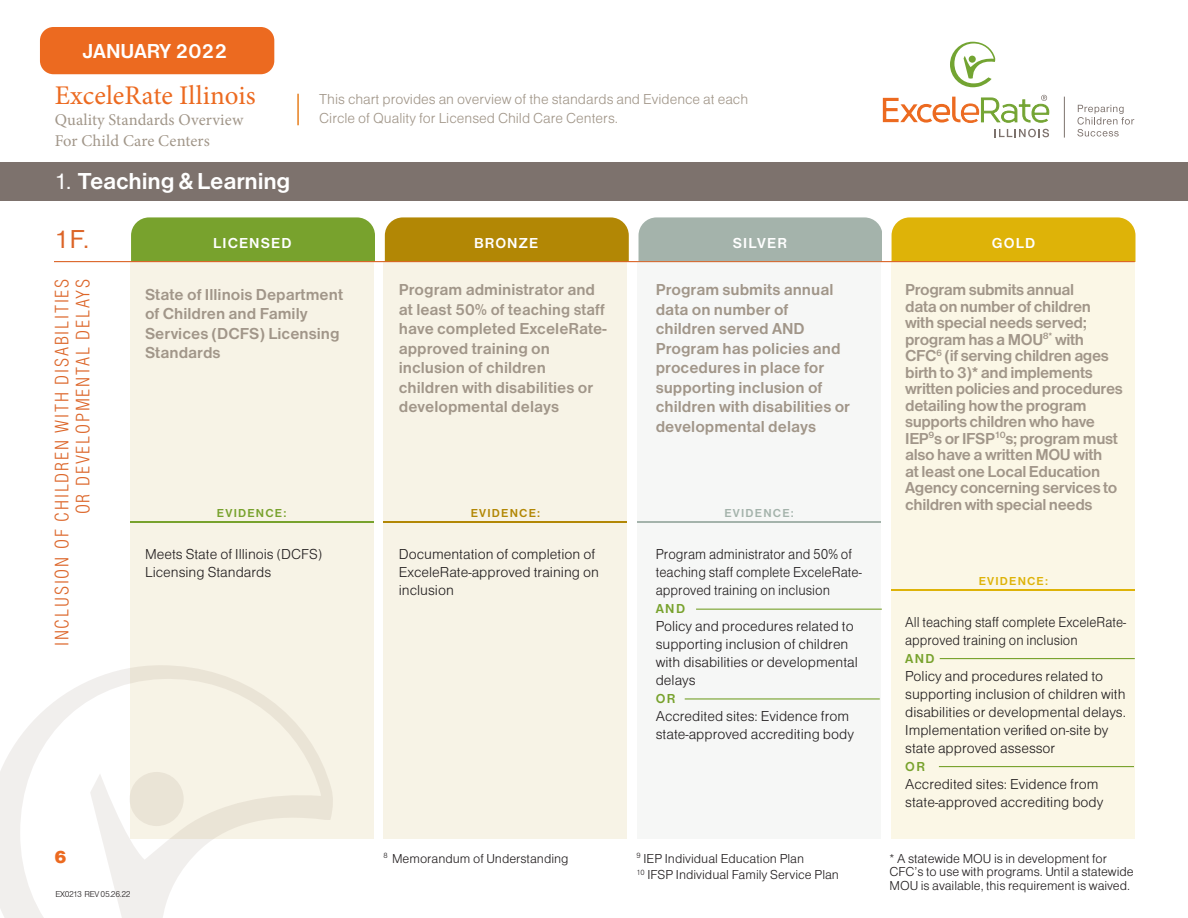
<style>
.page{position:relative;width:1188px;height:918px;background:#fff}
.page>*{position:absolute;margin:0;border:0;box-sizing:border-box;transform-origin:0 0}
.t1{font:27px "Minion Pro";letter-spacing:.005em;color:#ec6a20}
.t2{font:27px "Helvetica Rmn";color:#dc6528}
.t3{font:24px "Helvetica Mdm";letter-spacing:-.01em;color:#fff}
.t4{font:21px "Helvetica Mdm";color:#fff}
.t5{font:300 condensed 18px/21px "Helvetica";letter-spacing:.1em;color:#dc6528;text-align:right}
.t6{font:18px "Helvetica Bld";color:#ec6a20}
.t7{font:16.5px/19.5px "Helvetica Mdm";color:#a19689}
.t8{font:16.5px/16.5px "Helvetica Mdm";letter-spacing:-.025em;color:#a19689}
.t9{font:16.5px/21px "Minion Pro";letter-spacing:.005em;color:#a19689}
.t10{font:15px/18px "Helvetica Lgt";color:#231f20}
.t11{font:15px/19.5px "Helvetica Lgt";color:#a19689}
.t12{font:15px/18px "Helvetica Lgt";color:#231f20;scale:.94 1}
.t13{font:15px/18px "Helvetica Lgt";color:#231f20;scale:.93 1}
.t14{font:15px "Helvetica Mdm";letter-spacing:.075em;color:#fff}
.t15{font:13.5px/13.5px "Helvetica Lgt";letter-spacing:-.005em;color:#231f20}
.t16{font:13.5px "Helvetica Mdm";letter-spacing:.1em;color:#78a22d}
.t17{font:12px "Helvetica Mdm";letter-spacing:.1em;color:#78a22d}
.t18{font:12px "Helvetica Mdm";letter-spacing:.1em;color:#b28705}
.t19{font:12px "Helvetica Mdm";letter-spacing:.1em;color:#a4b3ab}
.t20{font:12px "Helvetica Mdm";letter-spacing:.1em;color:#deb308}
.t21{font:8.85px "Helvetica Lgt";letter-spacing:-.04em;color:#231f20}
.s1{font-family:"Helvetica Rmn"}
</style>
<div class="page">
<div style="left:40px;top:27px;width:234px;height:47px;background:#ec6a20;border-radius:14px"></div>
<svg style="left:0;top:668px;width:334px;height:250px"></svg>
<svg style="left:1077px;top:105px;width:57px;height:32px"></svg>
<svg style="left:995px;top:129px;width:54px;height:8px"></svg>
<hr style="left:1064px;top:97px;width:1px;height:41px;background:#7d726d">
<svg style="left:950px;top:42px;width:45px;height:45px"></svg>
<svg style="left:883px;top:95px;width:166px;height:28px"></svg>
<div style="left:131px;top:217px;width:243px;height:44px;background:#78a22d"></div>
<div style="left:892px;top:217px;width:243px;height:44px;background:#deb308"></div>
<div style="left:385px;top:217px;width:243px;height:44px;background:#b28705"></div>
<div style="left:639px;top:217px;width:243px;height:44px;background:#a4b3ab"></div>
<hr style="left:297px;top:94px;width:2px;height:31px;background:#e77f1e">
<div style="left:130px;top:261px;width:244px;height:577px;background:linear-gradient(to bottom,#f8f4e7,#f4f0e3)"></div>
<hr style="left:130px;top:521px;width:244px;height:2px;background:#78a22d">
<div style="left:891px;top:261px;width:244px;height:577px;background:#fbf7e6"></div>
<div style="left:0;top:162px;width:1188px;height:39px;background:#7d726d"></div>
<hr style="left:54px;top:261px;width:1081px;height:1px;background:#dc6528">
<div style="left:384px;top:261px;width:243px;height:577px;background:#f7f3e6"></div>
<div style="left:637px;top:261px;width:244px;height:577px;background:#f6f7f6"></div>
<hr style="left:940px;top:658px;width:195px;height:1px;background:#78a22d">
<hr style="left:384px;top:521px;width:243px;height:2px;background:#b28705">
<hr style="left:637px;top:522px;width:244px;height:1px;background:#a4b3ab">
<hr style="left:891px;top:589px;width:244px;height:2px;background:#deb308">
<hr style="left:685px;top:698px;width:195px;height:2px;background:#78a22d">
<hr style="left:696px;top:609px;width:186px;height:1px;background:#78a22d">
<hr style="left:939px;top:766px;width:195px;height:1px;background:#78a22d">
<h3 class="t4" style="left:83px;top:37px;width:146px">JANUARY 2022</h3>
<h1 class="t1" style="left:55px;top:77px;width:202px">ExceleRate Illinois</h1>
<p class="t9" style="left:55px;top:109px;width:190px">Quality Standards Overview<br>For Child Care Centers</p>
<p class="t3" style="left:54px;top:165px;width:238px"><span class="s1">1.</span> Teaching &amp; Learning</p>
<p class="t11" style="left:319px;top:90px;width:430px">This chart provides an overview of the standards and Evidence at each<br>Circle of Quality for Licensed Child Care Centers.</p>
<p class="t2" style="left:54px;top:221px;width:38px">1F.</p>
<p class="t14" style="left:213px;top:233px;width:80px">LICENSED</p>
<p class="t14" style="left:474px;top:233px;width:66px">BRONZE</p>
<p class="t14" style="left:733px;top:233px;width:56px">SILVER</p>
<p class="t14" style="left:992px;top:233px;width:45px">GOLD</p>
<p class="t5" style="left:51px;top:646px;width:369px;rotate:-90deg">INCLUSION OF CHILDREN WITH DISABILITIES<br>OR DEVELOPMENTAL DELAYS</p>
<p class="t7" style="left:145px;top:286px;width:200px">State of Illinois Department of Children and Family<br>Services (DCFS) Licensing<br>Standards</p>
<p class="t17" style="left:217px;top:505px;width:71px">EVIDENCE:</p>
<p class="t10" style="left:145px;top:546px;width:179px">Meets State of Illinois (DCFS)<br>Licensing Standards</p>
<p class="t7" style="left:399px;top:282px;width:209px">Program administrator and at least 50% of teaching staff have completed ExceleRate&shy;approved training on inclusion of children children with disabilities or developmental delays</p>
<p class="t7" style="left:656px;top:282px;width:196px">Program submits annual data on number of children served AND<br>Program has policies and procedures in place for supporting inclusion of children with disabilities or developmental delays</p>
<p class="t18" style="left:471px;top:505px;width:71px">EVIDENCE:</p>
<p class="t10" style="left:399px;top:546px;width:202px">Documentation of completion of<br>ExceleRate-approved training on inclusion</p>
<p class="t19" style="left:724px;top:505px;width:71px">EVIDENCE:</p>
<p class="t12" style="left:656px;top:546px;width:221px">Program administrator and 50% of teaching staff complete ExceleRate&shy;approved training on inclusion</p>
<p class="t16" style="left:656px;top:600px;width:31px">AND</p>
<p class="t10" style="left:656px;top:618px;width:204px">Policy and procedures related to supporting inclusion of children with disabilities or developmental delays</p>
<p class="t16" style="left:656px;top:690px;width:21px">OR</p>
<p class="t10" style="left:656px;top:708px;width:200px">Accredited sites: Evidence from state-approved accrediting body</p>
<p class="t8" style="left:905px;top:283px;width:219px">Program submits annual<br>data on number of children with special needs served; program has a MOU<sup>8*</sup> with<br>CFC<sup>6</sup> (if serving children ages birth to 3)* and implements written policies and procedures detailing how the program supports children who have<br>IEP<sup>9</sup>s or IFSP<sup>10</sup>s; program must also have a written MOU with<br>at least one Local Education<br>Agency concerning services to children with special needs</p>
<p class="t20" style="left:979px;top:573px;width:71px">EVIDENCE:</p>
<p class="t13" style="left:905px;top:614px;width:239px">All teaching staff complete ExceleRate&shy;approved training on inclusion</p>
<p class="t16" style="left:905px;top:649px;width:31px">AND</p>
<p class="t10" style="left:905px;top:668px;width:222px">Policy and procedures related to supporting inclusion of children with disabilities or developmental delays.<br>Implementation verified on-site by state approved assessor</p>
<p class="t16" style="left:905px;top:757px;width:21px">OR</p>
<p class="t10" style="left:905px;top:776px;width:200px">Accredited sites: Evidence from state-approved accrediting body</p>
<p class="t6" style="left:54px;top:845px;width:14px">6</p>
<p class="t21" style="left:56px;top:888px;width:77px">EX0213 REV 05.26.22</p>
<p class="t15" style="left:384px;top:853px;width:187px"><sup>8</sup> Memorandum of Understanding</p>
<p class="t15" style="left:637px;top:853px;width:169px"><sup>9</sup> IEP Individual Education Plan</p>
<p class="t15" style="left:637px;top:869px;width:204px"><sup>10</sup> IFSP Individual Family Service Plan</p>
<p class="t15" style="left:890px;top:853px;width:246px">* A statewide MOU is in development for<br>CFC’s to use with programs. Until a statewide<br>MOU is available, this requirement is waived.</p>
</div>
